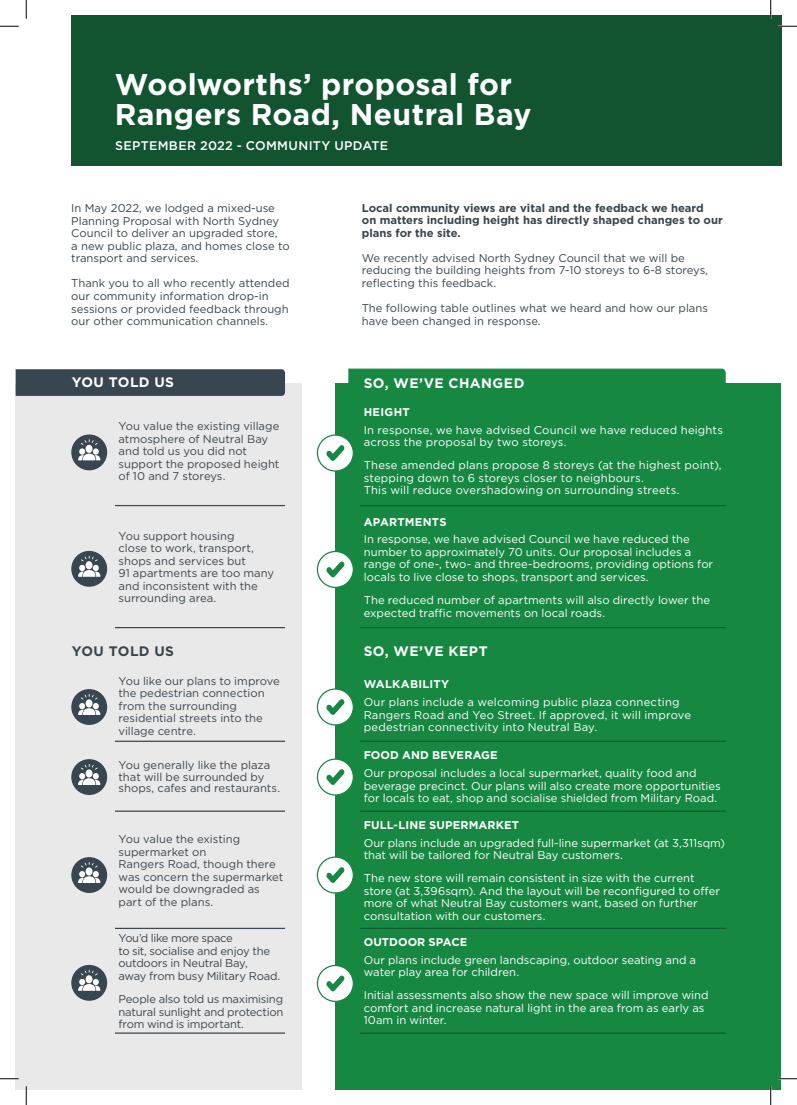
<style>
.page{position:relative;width:797px;height:1105px;background:#fff}
.page>*{position:absolute;margin:0;border:0;box-sizing:border-box;transform-origin:0 0}
.t1{font:700 30px/30px "Gotham";letter-spacing:.01em;color:#fff}
.t2{font:700 13.75px "Gotham";letter-spacing:.03em;color:#fff}
.t3{font:700 13.75px "Gotham";letter-spacing:.03em;color:#38464e}
.t4{font:500 12.5px "Gotham";letter-spacing:.025em;color:#fff}
.Infographic_-_grey{font:11.25px/12.5px "Gotham";letter-spacing:.005em;color:#fff}
.Infographic_-_grey-2{font:11.25px/12.5px "Gotham";letter-spacing:-.005em;color:#3e474e}
.t5{font:11.25px/12.5px "Gotham";color:#38464e}
.t6{font:700 11.25px/12.5px "Gotham";color:#38464e}
.Infographic_-_grey-3{font:11.25px/12.5px "Gotham";letter-spacing:-.025em;color:#3e474e}
.Infographic_-_grey-4{font:700 11.25px "Gotham";letter-spacing:.01em;color:#fff}
</style>
<div class="page">
<div style="left:335px;top:383px;width:446px;height:706px;background:#178841"></div>
<div style="left:71px;top:16px;width:710px;height:150px;background:#125430"></div>
<div style="left:16px;top:383px;width:286px;height:706px;background:#e9e9e9"></div>
<hr style="left:115px;top:505px;width:170px;height:1px;background:#3e474e">
<hr style="left:115px;top:627px;width:170px;height:1px;background:#3e474e">
<hr style="left:360px;top:505px;width:365px;height:1px;background:#105c30">
<hr style="left:360px;top:627px;width:365px;height:1px;background:#105c30">
<hr style="left:115px;top:741px;width:170px;height:1px;background:#3e474e">
<hr style="left:360px;top:741px;width:365px;height:1px;background:#105c30">
<hr style="left:115px;top:810px;width:170px;height:2px;background:#3e474e">
<hr style="left:115px;top:928px;width:170px;height:1px;background:#3e474e">
<hr style="left:115px;top:1032px;width:170px;height:2px;background:#3e474e">
<hr style="left:360px;top:810px;width:365px;height:2px;background:#105c30">
<hr style="left:360px;top:928px;width:365px;height:1px;background:#105c30">
<hr style="left:360px;top:1032px;width:365px;height:2px;background:#105c30">
<svg style="left:16px;top:369px;width:269px;height:27px;background:#3a4851"></svg>
<svg style="left:348px;top:368px;width:378px;height:15px;background:#218d49"></svg>
<div style="left:71px;top:551px;width:36px;height:36px;background:#38464f;border-radius:50%"></div>
<svg style="left:78px;top:556px;width:22px;height:21px"></svg>
<div style="left:71px;top:689px;width:36px;height:36px;background:#38464f;border-radius:50%"></div>
<svg style="left:78px;top:694px;width:22px;height:21px"></svg>
<div style="left:71px;top:759px;width:36px;height:36px;background:#38464f;border-radius:50%"></div>
<svg style="left:78px;top:764px;width:22px;height:21px"></svg>
<div style="left:71px;top:857px;width:36px;height:36px;background:#38464f;border-radius:50%"></div>
<svg style="left:78px;top:862px;width:22px;height:21px"></svg>
<div style="left:71px;top:965px;width:36px;height:36px;background:#38464f;border-radius:50%"></div>
<svg style="left:78px;top:970px;width:22px;height:21px"></svg>
<div style="left:71px;top:434px;width:36px;height:36px;background:#38464f;border-radius:50%"></div>
<svg style="left:81px;top:439px;width:16px;height:6px"></svg>
<div style="left:86px;top:445px;width:6px;height:8px;background:#fff;border-radius:50%"></div>
<div style="left:79px;top:448px;width:6px;height:7px;background:#fff;border-radius:50%"></div>
<div style="left:93px;top:448px;width:6px;height:7px;background:#fff;border-radius:50%"></div>
<svg style="left:78px;top:454px;width:22px;height:6px"></svg>
<div style="left:317px;top:435px;width:36px;height:36px;background:#fff;border-radius:50%"></div>
<div style="left:317px;top:434px;width:37px;height:38px;border:1px solid #178841;border-radius:50%"></div>
<svg style="left:326px;top:445px;width:18px;height:16px"></svg>
<div style="left:317px;top:551px;width:36px;height:36px;background:#fff;border-radius:50%"></div>
<div style="left:317px;top:551px;width:37px;height:37px;border:1px solid #178841;border-radius:50%"></div>
<svg style="left:326px;top:561px;width:18px;height:17px"></svg>
<div style="left:317px;top:689px;width:36px;height:36px;background:#fff;border-radius:50%"></div>
<div style="left:317px;top:688px;width:37px;height:37px;border:1px solid #178841;border-radius:50%"></div>
<svg style="left:326px;top:699px;width:18px;height:16px"></svg>
<div style="left:317px;top:759px;width:36px;height:36px;background:#fff;border-radius:50%"></div>
<div style="left:317px;top:758px;width:37px;height:38px;border:1px solid #178841;border-radius:50%"></div>
<svg style="left:326px;top:769px;width:18px;height:16px"></svg>
<div style="left:317px;top:857px;width:36px;height:36px;background:#fff;border-radius:50%"></div>
<div style="left:317px;top:856px;width:37px;height:38px;border:1px solid #178841;border-radius:50%"></div>
<svg style="left:326px;top:867px;width:18px;height:16px"></svg>
<div style="left:317px;top:965px;width:36px;height:36px;background:#fff;border-radius:50%"></div>
<div style="left:317px;top:965px;width:37px;height:37px;border:1px solid #178841;border-radius:50%"></div>
<svg style="left:326px;top:975px;width:18px;height:17px"></svg>
<svg style="left:0;top:25px;width:19px;height:2px"></svg>
<svg style="left:778px;top:25px;width:19px;height:2px"></svg>
<svg style="left:0;top:1078px;width:19px;height:1px"></svg>
<svg style="left:778px;top:1078px;width:19px;height:1px"></svg>
<svg style="left:25px;top:0;width:2px;height:19px"></svg>
<svg style="left:25px;top:1086px;width:2px;height:19px"></svg>
<svg style="left:770px;top:0;width:1px;height:19px"></svg>
<svg style="left:770px;top:1086px;width:1px;height:19px"></svg>
<h1 class="t1" style="left:115px;top:69px;width:418px">Woolworths’ proposal for<br>Rangers Road, Neutral Bay</h1>
<h1 class="t4" style="left:115px;top:137px;width:274px">SEPTEMBER 2022 - COMMUNITY UPDATE</h1>
<p class="t5" style="left:71px;top:202px;width:220px">In May 2022, we lodged a mixed-use Planning Proposal with North Sydney Council to deliver an upgraded store,<br>a new public plaza, and homes close to transport and services.</p>
<p class="t5" style="left:71px;top:277px;width:220px">Thank you to all who recently attended our community information drop-in sessions or provided feedback through our other communication channels.</p>
<p class="t6" style="left:362px;top:202px;width:362px">Local community views are vital and the feedback we heard<br>on matters including height has directly shaped changes to our plans for the site.</p>
<p class="t5" style="left:362px;top:251px;width:348px">We recently advised North Sydney Council that we will be reducing the building heights from 7-10 storeys to 6-8 storeys, reflecting this feedback.</p>
<p class="t5" style="left:362px;top:301px;width:348px">The following table outlines what we heard and how our plans have been changed in response.</p>
<h2 class="t2" style="left:72px;top:373px;width:104px">YOU TOLD US</h2>
<h2 class="t2" style="left:364px;top:374px;width:162px">SO, WE’VE CHANGED</h2>
<p class="Infographic_-_grey-2" style="left:118px;top:420px;width:162px">You value the existing village atmosphere of Neutral Bay and told us you did not support the proposed height of 10 and 7 storeys.</p>
<p class="Infographic_-_grey-2" style="left:118px;top:529px;width:157px">You support housing<br>close to work, transport, shops and services but<br>91 apartments are too many and inconsistent with the surrounding area.</p>
<p class="Infographic_-_grey-4" style="left:364px;top:405px;width:47px">HEIGHT</p>
<p class="Infographic_-_grey" style="left:364px;top:423px;width:361px">In response, we have advised Council we have reduced heights across the proposal by two storeys.</p>
<p class="Infographic_-_grey" style="left:364px;top:459px;width:359px">These amended plans propose 8 storeys (at the highest point), stepping down to 6 storeys closer to neighbours.<br>This will reduce overshadowing on surrounding streets.</p>
<p class="Infographic_-_grey-4" style="left:364px;top:514px;width:84px">APARTMENTS</p>
<p class="Infographic_-_grey" style="left:364px;top:533px;width:351px">In response, we have advised Council we have reduced the number to approximately 70 units. Our proposal includes a range of one-, two- and three-bedrooms, providing options for locals to live close to shops, transport and services.</p>
<p class="Infographic_-_grey" style="left:364px;top:594px;width:348px">The reduced number of apartments will also directly lower the expected traffic movements on local roads.</p>
<h2 class="t3" style="left:72px;top:642px;width:104px">YOU TOLD US</h2>
<h2 class="t2" style="left:364px;top:642px;width:125px">SO, WE’VE KEPT</h2>
<p class="Infographic_-_grey-2" style="left:118px;top:674px;width:163px">You like our plans to improve the pedestrian connection from the surrounding residential streets into the village centre.</p>
<p class="Infographic_-_grey-4" style="left:364px;top:677px;width:87px">WALKABILITY</p>
<p class="Infographic_-_grey" style="left:364px;top:696px;width:329px">Our plans include a welcoming public plaza connecting<br>Rangers Road and Yeo Street. If approved, it will improve pedestrian connectivity into Neutral Bay.</p>
<p class="Infographic_-_grey-2" style="left:118px;top:760px;width:163px;line-height:11.2px">You generally like the plaza that will be surrounded by shops, cafes and restaurants.</p>
<p class="Infographic_-_grey-2" style="left:118px;top:832px;width:166px">You value the existing supermarket on<br>Rangers Road, though there was concern the supermarket would be downgraded as part of the plans.</p>
<p class="Infographic_-_grey-3" style="left:118px;top:932px;width:163px">You’d like more space<br>to sit, socialise and enjoy the outdoors in Neutral Bay,<br>away from busy Military Road.</p>
<p class="Infographic_-_grey-2" style="left:118px;top:992px;width:166px;text-align:justify">People also told us maximising natural sunlight and protection from wind is important.</p>
<p class="Infographic_-_grey-4" style="left:364px;top:748px;width:136px">FOOD AND BEVERAGE</p>
<p class="Infographic_-_grey" style="left:364px;top:767px;width:358px">Our proposal includes a local supermarket, quality food and beverage precinct. Our plans will also create more opportunities for locals to eat, shop and socialise shielded from Military Road.</p>
<p class="Infographic_-_grey-4" style="left:364px;top:817px;width:157px">FULL-LINE SUPERMARKET</p>
<p class="Infographic_-_grey" style="left:364px;top:836px;width:363px">Our plans include an upgraded full-line supermarket (at 3,311sqm) that will be tailored for Neutral Bay customers.</p>
<p class="Infographic_-_grey" style="left:364px;top:872px;width:358px">The new store will remain consistent in size with the current store (at 3,396sqm). And the layout will be reconfigured to offer more of what Neutral Bay customers want, based on further consultation with our customers.</p>
<p class="Infographic_-_grey-4" style="left:364px;top:934px;width:105px">OUTDOOR SPACE</p>
<p class="Infographic_-_grey" style="left:364px;top:953px;width:334px">Our plans include green landscaping, outdoor seating and a water play area for children.</p>
<p class="Infographic_-_grey" style="left:364px;top:989px;width:346px">Initial assessments also show the new space will improve wind comfort and increase natural light in the area from as early as<br>10am in winter.</p>
</div>
